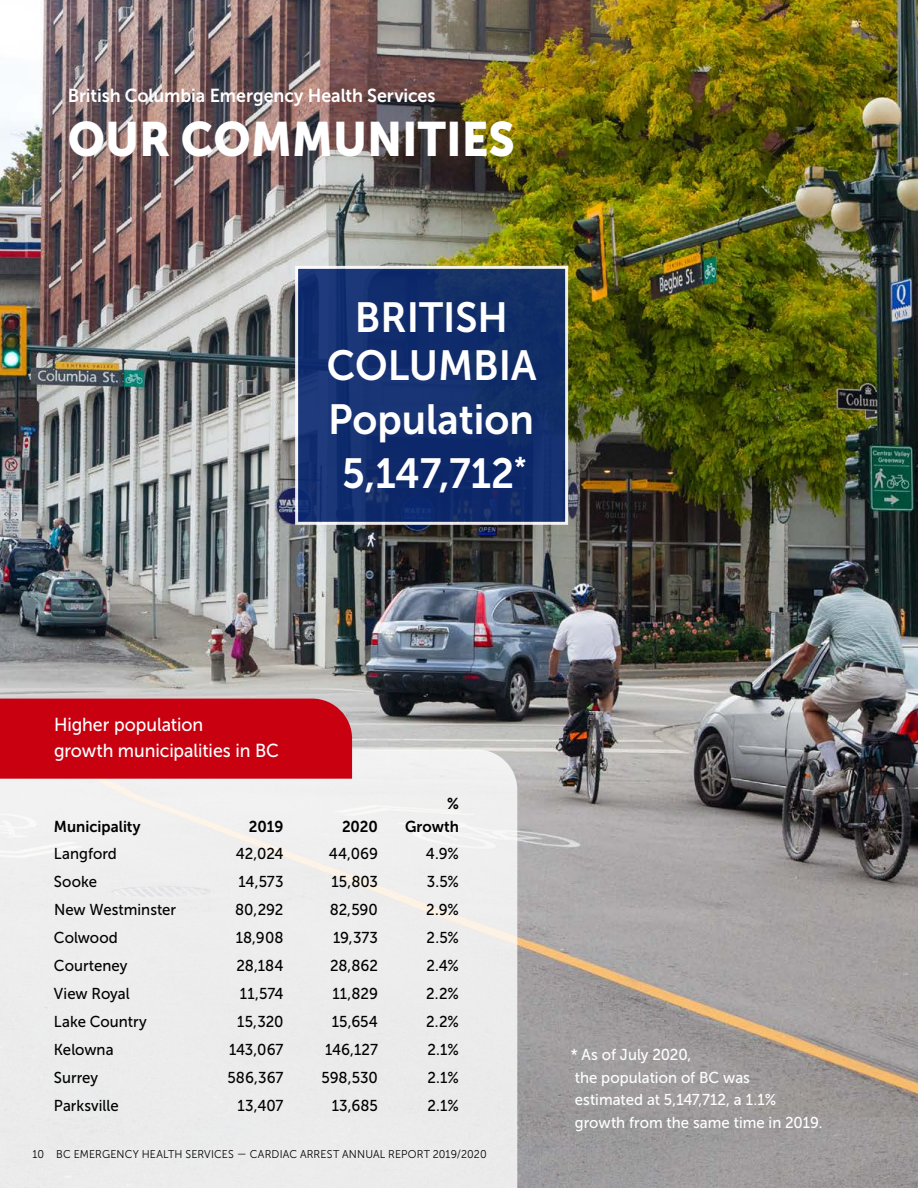
<style>
.page{position:relative;width:918px;height:1188px;background:#fff}
.page>*{position:absolute;margin:0;border:0;box-sizing:border-box;transform-origin:0 0}
.t1{font:48px "Museo Sans 900";color:#fff;scale:.95 1}
.t2{font:42px/48px "Museo Sans 700";color:#fff;text-align:center;scale:.95 1}
.t3{font:18.75px/25.5px "Museo Sans 500";letter-spacing:-.005em;color:#fff;scale:.95 1}
.t4{font:18.75px "Museo Sans 700";letter-spacing:-.005em;color:#fff;scale:.95 1}
.t5{font:15.75px "Museo Sans 500";color:#000;scale:.95 1}
.t6{font:15.75px/22.5px "Museo Sans 500";color:#fff;scale:.95 1}
.t7{font:15.75px "Museo Sans 700";color:#000;scale:.95 1}
.t8{font:11.25px "Museo Sans 300";letter-spacing:.015em;color:#000;scale:.95 1}
</style>
<div class="page">
<img style="left:0;top:0;width:918px;height:1188px">
<img style="left:845px;top:1183px;width:73px;height:5px">
<div style="left:295px;top:266px;width:273px;height:259px;background:linear-gradient(to right,#153275,#0f2c66);border:3px solid #fff"></div>
<div style="left:0;top:750px;width:517px;height:438px;background:#ededed"></div>
<div style="left:0;top:699px;width:352px;height:80px;background:#c80010"></div>
<p class="t4" style="left:68px;top:85px;width:389px">British Columbia Emergency Health Services</p>
<h1 class="t1" style="left:68px;top:112px;width:472px">OUR COMMUNITIES</h1>
<h2 class="t2" style="left:327px;top:293px;width:222px">BRITISH<br>COLUMBIA</h2>
<h2 class="t2" style="left:328px;top:393px;width:218px;line-height:54px">Population<br>5,147,712<sup>*</sup></h2>
<p class="t3" style="left:54px;top:712px;width:238px">Higher population<br>growth municipalities in BC</p>
<p class="t7" style="left:447px;top:795px;width:14px">%</p>
<p class="t7" style="left:54px;top:817px;width:93px">Municipality</p>
<p class="t7" style="left:249px;top:817px;width:38px">2019</p>
<p class="t7" style="left:342px;top:817px;width:39px">2020</p>
<p class="t7" style="left:405px;top:817px;width:58px">Growth</p>
<p class="t5" style="left:54px;top:845px;width:68px">Langford</p>
<p class="t5" style="left:236px;top:845px;width:52px">42,024</p>
<p class="t5" style="left:329px;top:845px;width:53px">44,069</p>
<p class="t5" style="left:426px;top:845px;width:36px">4.9%</p>
<p class="t5" style="left:54px;top:873px;width:47px">Sooke</p>
<p class="t5" style="left:239px;top:873px;width:49px">14,573</p>
<p class="t5" style="left:331px;top:873px;width:51px">15,803</p>
<p class="t5" style="left:427px;top:873px;width:35px">3.5%</p>
<p class="t5" style="left:54px;top:901px;width:130px">New Westminster</p>
<p class="t5" style="left:235px;top:901px;width:52px">80,292</p>
<p class="t5" style="left:330px;top:901px;width:52px">82,590</p>
<p class="t5" style="left:426px;top:901px;width:36px">2.9%</p>
<p class="t5" style="left:54px;top:929px;width:69px">Colwood</p>
<p class="t5" style="left:236px;top:929px;width:52px">18,908</p>
<p class="t5" style="left:333px;top:929px;width:49px">19,373</p>
<p class="t5" style="left:427px;top:929px;width:36px">2.5%</p>
<p class="t5" style="left:54px;top:957px;width:79px">Courteney</p>
<p class="t5" style="left:237px;top:957px;width:51px">28,184</p>
<p class="t5" style="left:330px;top:957px;width:52px">28,862</p>
<p class="t5" style="left:426px;top:957px;width:36px">2.4%</p>
<p class="t5" style="left:54px;top:985px;width:81px">View Royal</p>
<p class="t5" style="left:240px;top:985px;width:47px">11,574</p>
<p class="t5" style="left:332px;top:985px;width:49px">11,829</p>
<p class="t5" style="left:426px;top:985px;width:36px">2.2%</p>
<p class="t5" style="left:54px;top:1013px;width:99px">Lake Country</p>
<p class="t5" style="left:237px;top:1013px;width:50px">15,320</p>
<p class="t5" style="left:332px;top:1013px;width:50px">15,654</p>
<p class="t5" style="left:426px;top:1013px;width:36px">2.2%</p>
<p class="t5" style="left:54px;top:1041px;width:64px">Kelowna</p>
<p class="t5" style="left:229px;top:1041px;width:59px">143,067</p>
<p class="t5" style="left:325px;top:1041px;width:57px">146,127</p>
<p class="t5" style="left:427px;top:1041px;width:35px">2.1%</p>
<p class="t5" style="left:54px;top:1069px;width:48px">Surrey</p>
<p class="t5" style="left:228px;top:1069px;width:60px">586,367</p>
<p class="t5" style="left:321px;top:1069px;width:61px">598,530</p>
<p class="t5" style="left:427px;top:1069px;width:35px">2.1%</p>
<p class="t5" style="left:54px;top:1096px;width:70px">Parksville</p>
<p class="t5" style="left:238px;top:1096px;width:50px">13,407</p>
<p class="t5" style="left:332px;top:1096px;width:50px">13,685</p>
<p class="t5" style="left:427px;top:1096px;width:35px">2.1%</p>
<p class="t8" style="left:33px;top:1148px;width:479px">10 BC EMERGENCY HEALTH SERVICES — CARDIAC ARREST ANNUAL REPORT 2019/2020</p>
<p class="t6" style="left:571px;top:1044px;width:266px">* As of July 2020,<br>the population of BC was<br>estimated at 5,147,712, a 1.1% growth from the same time in 2019.</p>
</div>
